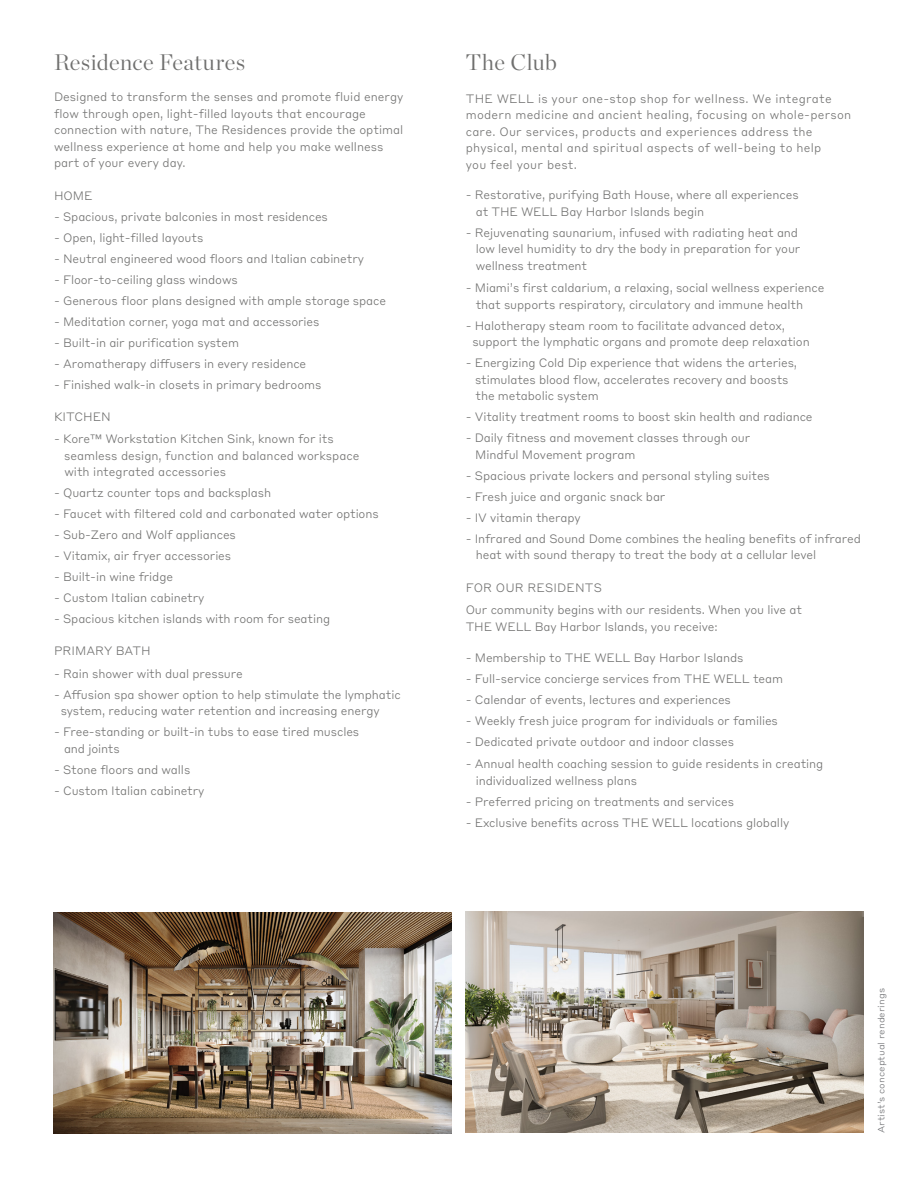
<style>
.page{position:relative;width:918px;height:1188px;background:#fff}
.page>*{position:absolute;margin:0;border:0;box-sizing:border-box;transform-origin:0 0}
.t1{font:300 22.5px "Chronicle Display";letter-spacing:.02em;color:#6f6f6e}
.t2{font:300 12px/16.5px "Styrene B";letter-spacing:-.01em;color:#6f6f6e}
.t3{font:300 12px/16.5px "Styrene B";letter-spacing:.02em;color:#6f6f6e}
.t4{font:300 9px "Styrene B";color:#6d6e71;scale:1.09 1}
.s1{font-style:italic}
</style>
<div class="page">
<img style="left:54px;top:912px;width:398px;height:221px">
<img style="left:466px;top:912px;width:398px;height:221px">
<h1 class="t1" style="left:54px;top:45px;width:193px">Residence Features</h1>
<p class="t2" style="left:54px;top:88px;width:351px">Designed to transform the senses and promote fluid energy flow through open, light-filled layouts that encourage connection with nature, The Residences provide the optimal wellness experience at home and help you make wellness part of your every day.</p>
<p class="t2" style="left:54px;top:186px;width:40px">HOME</p>
<p class="t2" style="left:54px;top:207px;width:276px">- Spacious, private balconies in most residences</p>
<p class="t2" style="left:54px;top:228px;width:151px">- Open, light-filled layouts</p>
<p class="t2" style="left:54px;top:249px;width:312px">- Neutral engineered wood floors and Italian cabinetry</p>
<p class="t2" style="left:54px;top:270px;width:185px">- Floor-to-ceiling glass windows</p>
<p class="t2" style="left:54px;top:291px;width:334px">- Generous floor plans designed with ample storage space</p>
<p class="t2" style="left:54px;top:312px;width:267px">- Meditation corner, yoga mat and accessories</p>
<p class="t2" style="left:54px;top:333px;width:187px">- Built-in air purification system</p>
<p class="t2" style="left:54px;top:354px;width:254px">- Aromatherapy diffusers in every residence</p>
<p class="t2" style="left:54px;top:375px;width:269px">- Finished walk-in closets in primary bedrooms</p>
<p class="t2" style="left:54px;top:407px;width:58px">KITCHEN</p>
<p class="t2" style="left:64px;top:430px;width:297px;text-indent:-10px">- Kore™ Workstation Kitchen Sink, known for its seamless design, function and balanced workspace with integrated accessories</p>
<p class="t2" style="left:54px;top:484px;width:219px">- Quartz counter tops and backsplash</p>
<p class="t2" style="left:54px;top:505px;width:326px">- Faucet with filtered cold and carbonated water options</p>
<p class="t2" style="left:54px;top:526px;width:183px">- Sub-Zero and Wolf appliances</p>
<p class="t2" style="left:54px;top:547px;width:179px">- Vitamix, air fryer accessories</p>
<p class="t2" style="left:54px;top:568px;width:121px">- Built-in wine fridge</p>
<p class="t2" style="left:54px;top:589px;width:152px">- Custom Italian cabinetry</p>
<p class="t2" style="left:54px;top:610px;width:278px">- Spacious kitchen islands with room for seating</p>
<p class="t2" style="left:54px;top:642px;width:98px">PRIMARY BATH</p>
<p class="t2" style="left:54px;top:664px;width:190px">- Rain shower with dual pressure</p>
<p class="t2" style="left:61px;top:685px;width:342px;text-indent:-7px">- Affusion spa shower option to help stimulate the lymphatic system, reducing water retention and increasing energy</p>
<p class="t2" style="left:64px;top:723px;width:297px;text-indent:-10px">- Free-standing or built-in tubs to ease tired muscles and joints</p>
<p class="t2" style="left:54px;top:760px;width:138px">- Stone floors and walls</p>
<p class="t2" style="left:54px;top:781px;width:152px">- Custom Italian cabinetry</p>
<h1 class="t1" style="left:466px;top:45px;width:93px">The Club</h1>
<p class="t3" style="left:466px;top:89px;width:387px">THE WELL is your one-stop shop for wellness. We integrate modern medicine and ancient healing, focusing on whole-person care. Our services, products and experiences address the physical, mental and spiritual aspects of well-being to help<br>you feel your best. <span class="s1">the-well.com</span></p>
<p class="t2" style="left:476px;top:186px;width:324px;text-indent:-10px">- Restorative, purifying Bath House, where all experiences at THE WELL Bay Harbor Islands begin</p>
<p class="t2" style="left:476px;top:223px;width:326px;text-indent:-10px">- Rejuvenating saunarium, infused with radiating heat and low level humidity to dry the body in preparation for your wellness treatment</p>
<p class="t2" style="left:476px;top:279px;width:350px;text-indent:-10px">- Miami’s first caldarium, a relaxing, social wellness experience that supports respiratory, circulatory and immune health</p>
<p class="t2" style="left:472px;top:316px;width:339px;text-indent:-7px">- Halotherapy steam room to facilitate advanced detox, support the lymphatic organs and promote deep relaxation</p>
<p class="t2" style="left:475px;top:354px;width:324px;text-indent:-9px">- Energizing Cold Dip experience that widens the arteries, stimulates blood flow, accelerates recovery and boosts the metabolic system</p>
<p class="t2" style="left:466px;top:408px;width:348px">- Vitality treatment rooms to boost skin health and radiance</p>
<p class="t2" style="left:475px;top:429px;width:277px;text-indent:-10px">- Daily fitness and movement classes through our<br>Mindful Movement program</p>
<p class="t2" style="left:466px;top:466px;width:306px">- Spacious private lockers and personal styling suites</p>
<p class="t2" style="left:466px;top:487px;width:201px">- Fresh juice and organic snack bar</p>
<p class="t2" style="left:466px;top:508px;width:117px">- IV vitamin therapy</p>
<p class="t2" style="left:476px;top:529px;width:387px;text-indent:-10px">- Infrared and Sound Dome combines the healing benefits of infrared heat with sound therapy to treat the body at a cellular level</p>
<p class="t2" style="left:466px;top:575px;width:338px;line-height:22.5px">FOR OUR RESIDENTS<br>Our community begins with our residents. When you live at</p>
<p class="t2" style="left:466px;top:617px;width:253px">THE WELL Bay Harbor Islands, you receive:</p>
<p class="t2" style="left:466px;top:648px;width:279px">- Membership to THE WELL Bay Harbor Islands</p>
<p class="t2" style="left:466px;top:669px;width:319px">- Full-service concierge services from THE WELL team</p>
<p class="t2" style="left:466px;top:690px;width:267px">- Calendar of events, lectures and experiences</p>
<p class="t2" style="left:466px;top:711px;width:314px">- Weekly fresh juice program for individuals or families</p>
<p class="t2" style="left:466px;top:732px;width:270px">- Dedicated private outdoor and indoor classes</p>
<p class="t2" style="left:476px;top:755px;width:349px;text-indent:-10px">- Annual health coaching session to guide residents in creating individualized wellness plans</p>
<p class="t2" style="left:466px;top:792px;width:270px">- Preferred pricing on treatments and services</p>
<p class="t2" style="left:466px;top:813px;width:325px">- Exclusive benefits across THE WELL locations globally</p>
<p class="t4" style="left:874px;top:1133px;width:134px;rotate:-90deg">Artist’s conceptual renderings</p>
</div>
